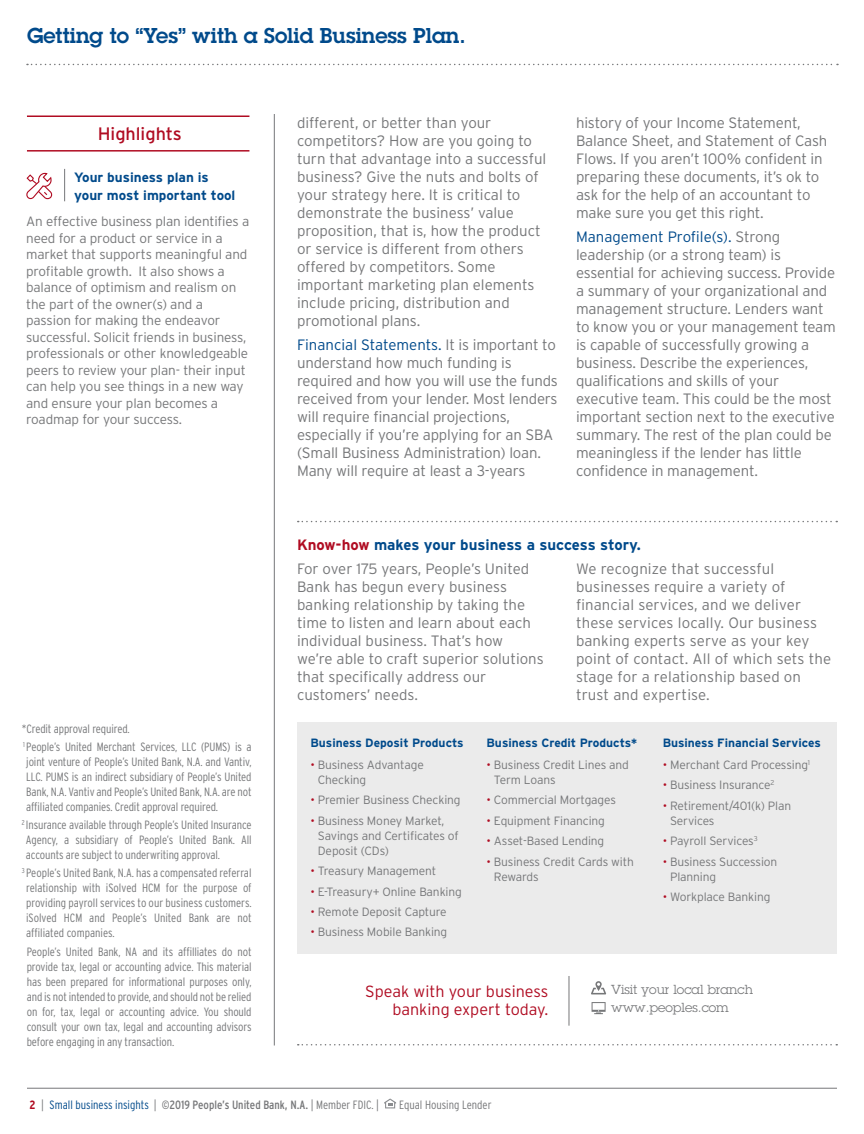
<style>
.page{position:relative;width:864px;height:1134px;background:#fff}
.page>*{position:absolute;margin:0;border:0;box-sizing:border-box;transform-origin:0 0}
.t1{font:600 21px "Lubalin Graph";color:#004a8b}
.t2{font:18px "Interstate";color:#b00c22}
.t3{font:300 16.2px/18px "Interstate";color:#b00c22;text-align:right}
.t4{font:300 15px/18px "Interstate";letter-spacing:-.01em;color:#767779}
.t5{font:300 15px/18px "Interstate";letter-spacing:.01em;color:#767779}
.t6{font:700 15px "Interstate";color:#004a8b}
.t7{font:300 13.5px/16.5px "Interstate";letter-spacing:-.01em;color:#767779}
.t8{font:700 13.5px/18px "Interstate";color:#004a8b}
.t9{font:12.9px/18px "Lubalin Graph";color:#767779}
.t10{font:300 condensed 12px/15px "Interstate";letter-spacing:-.01em;color:#767779;text-align:justify}
.t11{font:300 12px/15px "Interstate";letter-spacing:-.01em;color:#767779}
.t12{font:700 12px "Interstate";color:#004a8b}
.t13{font:condensed 12px "Interstate";color:#767779}
.s1{color:#004a8b}
.s2{color:#b00c22}
.s3{font-weight:700;color:#b00c22}
.s4{font-weight:300}
.s5{font-weight:300;color:#004a8b}
</style>
<div class="page">
<svg style="left:27px;top:64px;width:811px;height:1px"></svg>
<hr style="left:274px;top:114px;width:1px;height:932px;background:#767779">
<hr style="left:27px;top:1088px;width:810px;height:1px;background:#767779">
<hr style="left:27px;top:116px;width:222px;height:1px;background:#b00c22">
<hr style="left:27px;top:150px;width:222px;height:2px;background:#b00c22">
<svg style="left:384px;top:1098px;width:12px;height:10px"></svg>
<hr style="left:64px;top:169px;width:1px;height:32px;background:#767779">
<svg style="left:26px;top:172px;width:26px;height:28px"></svg>
<div style="left:297px;top:723px;width:540px;height:231px;background:#ebebeb"></div>
<svg style="left:592px;top:1002px;width:14px;height:12px"></svg>
<svg style="left:591px;top:981px;width:15px;height:13px"></svg>
<hr style="left:569px;top:976px;width:1px;height:50px;background:#767779">
<svg style="left:298px;top:521px;width:539px;height:1px"></svg>
<svg style="left:298px;top:1044px;width:539px;height:2px"></svg>
<h1 class="t1" style="left:27px;top:22px;width:440px">Getting to “Yes” with a Solid Business Plan.</h1>
<p class="t2" style="left:98px;top:123px;width:86px">Highlights</p>
<p class="t8" style="left:74px;top:168px;width:163px">Your business plan is your most important tool</p>
<p class="t7" style="left:26px;top:213px;width:225px">An effective business plan identifies a need for a product or service in a market that supports meaningful and profitable growth. It also shows a balance of optimism and realism on the part of the owner(s) and a passion for making the endeavor successful. Solicit friends in business, professionals or other knowledgeable peers to review your plan- their input can help you see things in a new way and ensure your plan becomes a roadmap for your success.</p>
<p class="t4" style="left:297px;top:113px;width:251px">different, or better than your competitors? How are you going to turn that advantage into a successful business? Give the nuts and bolts of your strategy here. It is critical to demonstrate the business’ value proposition, that is, how the product or service is different from others offered by competitors. Some important marketing plan elements include pricing, distribution and promotional plans.</p>
<p class="t4" style="left:297px;top:336px;width:263px"><span class="s1">Financial Statements.</span> It is important to understand how much funding is required and how you will use the funds received from your lender. Most lenders will require financial projections, especially if you’re applying for an SBA (Small Business Administration) loan.<br>Many will require at least a 3-years</p>
<p class="t4" style="left:576px;top:113px;width:253px">history of your Income Statement, Balance Sheet, and Statement of Cash Flows. If you aren’t 100% confident in preparing these documents, it’s ok to ask for the help of an accountant to make sure you get this right.</p>
<p class="t4" style="left:576px;top:228px;width:261px"><span class="s1">Management Profile(s).</span> Strong leadership (or a strong team) is essential for achieving success. Provide a summary of your organizational and management structure. Lenders want to know you or your management team is capable of successfully growing a business. Describe the experiences, qualifications and skills of your executive team. This could be the most important section next to the executive summary. The rest of the plan could be meaningless if the lender has little confidence in management.</p>
<p class="t6" style="left:297px;top:536px;width:345px"><span class="s2">Know-how</span> makes your business a success story.</p>
<p class="t10" style="left:22px;top:719px;width:231px;line-height:18.3px">*Credit approval required.<br><sup>1</sup> People’s United Merchant Services, LLC (PUMS) is a</p>
<p class="t10" style="left:26px;top:754px;width:227px">joint venture of People’s United Bank, N.A. and Vantiv, LLC. PUMS is an indirect subsidiary of People’s United Bank, N.A. Vantiv and People’s United Bank, N.A. are not affiliated companies. Credit approval required.</p>
<p class="t10" style="left:26px;top:817px;width:227px;text-indent:-4px"><sup>2</sup> Insurance available through People’s United Insurance Agency, a subsidiary of People’s United Bank. All accounts are subject to underwriting approval.</p>
<p class="t10" style="left:26px;top:865px;width:227px;text-indent:-4px"><sup>3</sup> People’s United Bank, N.A. has a compensated referral relationship with iSolved HCM for the purpose of providing payroll services to our business customers. iSolved HCM and People’s United Bank are not affiliated companies.</p>
<p class="t10" style="left:27px;top:944px;width:226px">People’s United Bank, NA and its affilliates do not provide tax, legal or accounting advice. This material has been prepared for informational purposes only, and is not intended to provide, and should not be relied on for, tax, legal or accounting advice. You should consult your own tax, legal and accounting advisors before engaging in any transaction.</p>
<p class="t4" style="left:297px;top:560px;width:248px">For over 175 years, People’s United<br>Bank has begun every business banking relationship by taking the time to listen and learn about each individual business. That’s how<br>we’re able to craft superior solutions that specifically address our customers’ needs.</p>
<p class="t5" style="left:576px;top:560px;width:257px">We recognize that successful businesses require a variety of financial services, and we deliver these services locally. Our business banking experts serve as your key point of contact. All of which sets the stage for a relationship based on trust and expertise.</p>
<p class="t12" style="left:310px;top:736px;width:155px">Business Deposit Products</p>
<p class="t11" style="left:318px;top:757px;width:107px;text-indent:-7px"><span class="s2">•</span> Business Advantage<br>Checking</p>
<p class="t11" style="left:310px;top:793px;width:152px"><span class="s2">•</span> Premier Business Checking</p>
<p class="t11" style="left:318px;top:813px;width:142px;text-indent:-7px"><span class="s2">•</span> Business Money Market,<br>Savings and Certificates of<br>Deposit (CDs)</p>
<p class="t11" style="left:310px;top:863px;width:127px"><span class="s2">•</span> Treasury Management</p>
<p class="t11" style="left:310px;top:884px;width:153px"><span class="s2">•</span> E-Treasury+ Online Banking</p>
<p class="t11" style="left:310px;top:904px;width:138px"><span class="s2">•</span> Remote Deposit Capture</p>
<p class="t11" style="left:310px;top:925px;width:138px"><span class="s2">•</span> Business Mobile Banking</p>
<p class="t12" style="left:487px;top:736px;width:152px">Business Credit Products*</p>
<p class="t11" style="left:494px;top:757px;width:137px;text-indent:-7px"><span class="s2">•</span> Business Credit Lines and<br>Term Loans</p>
<p class="t11" style="left:487px;top:793px;width:131px"><span class="s2">•</span> Commercial Mortgages</p>
<p class="t11" style="left:487px;top:813px;width:120px"><span class="s2">•</span> Equipment Financing</p>
<p class="t11" style="left:487px;top:833px;width:119px"><span class="s2">•</span> Asset-Based Lending</p>
<p class="t11" style="left:494px;top:854px;width:141px;text-indent:-7px"><span class="s2">•</span> Business Credit Cards with<br>Rewards</p>
<p class="t12" style="left:663px;top:736px;width:160px">Business Financial Services</p>
<p class="t11" style="left:663px;top:757px;width:149px"><span class="s2">•</span> Merchant Card Processing<sup>1</sup></p>
<p class="t11" style="left:663px;top:778px;width:113px"><span class="s2">•</span> Business Insurance<sup>2</sup></p>
<p class="t11" style="left:670px;top:798px;width:123px;text-indent:-7px"><span class="s2">•</span> Retirement/401(k) Plan<br>Services</p>
<p class="t11" style="left:663px;top:833px;width:96px"><span class="s2">•</span> Payroll Services<sup>3</sup></p>
<p class="t11" style="left:670px;top:854px;width:109px;text-indent:-7px"><span class="s2">•</span> Business Succession<br>Planning</p>
<p class="t11" style="left:663px;top:889px;width:109px"><span class="s2">•</span> Workplace Banking</p>
<p class="t3" style="left:365px;top:982px;width:185px">Speak with your business banking expert today.</p>
<p class="t9" style="left:611px;top:980px;width:143px">Visit your local branch www.peoples.com</p>
<p class="t13" style="left:30px;top:1098px;width:351px"><span class="s3">2</span> <span class="s4">|</span> <span class="s5">Small business insights</span> <span class="s4">|</span> ©2019 People’s United Bank, N.A. <span class="s4">| Member FDIC. |</span></p>
<p class="t10" style="left:399px;top:1097px;width:94px">Equal Housing Lender</p>
</div>
